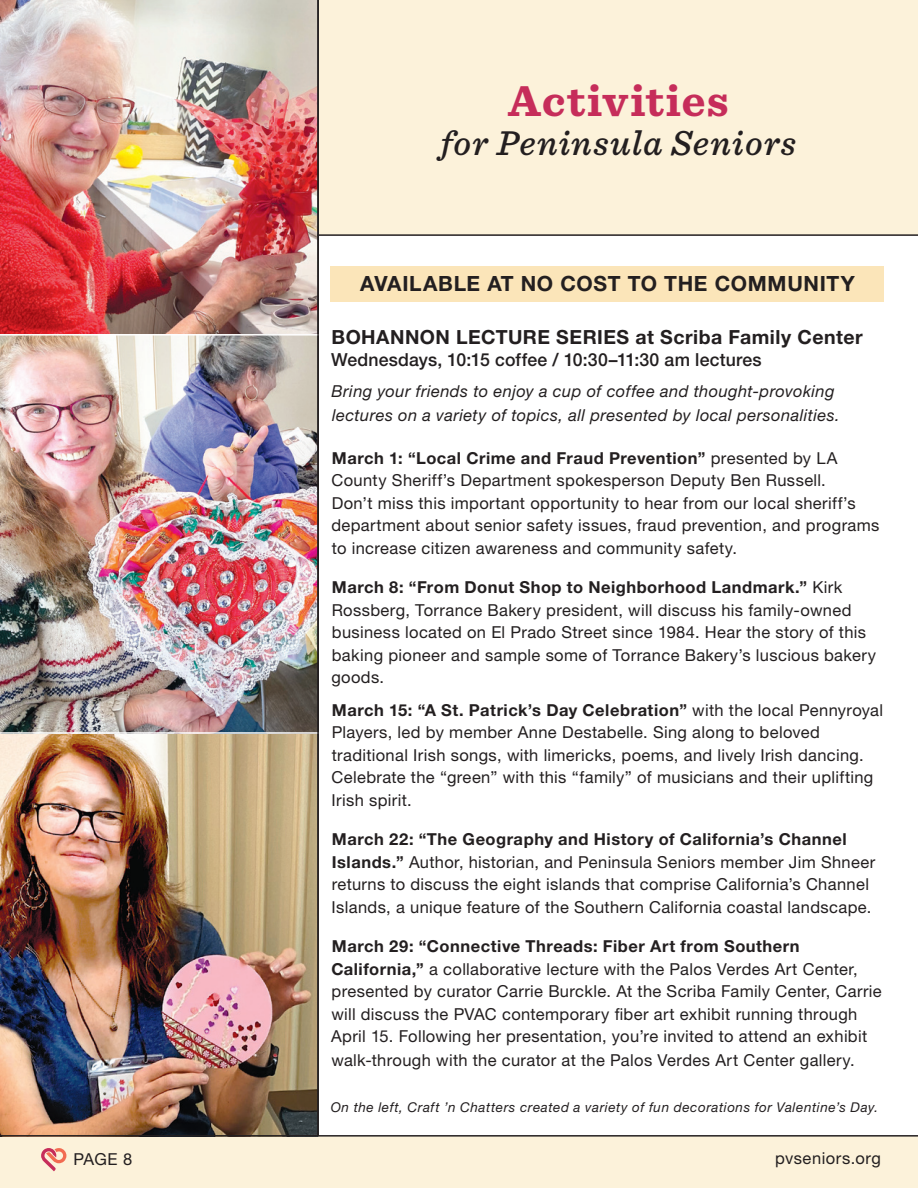
<style>
.page{position:relative;width:918px;height:1188px;background:#fff}
.page>*{position:absolute;margin:0;border:0;box-sizing:border-box;transform-origin:0 0}
.Headlines{font:700 45px "Sentinel";letter-spacing:.025em;color:#c62d5a}
.Headlines-2{font:italic 500 36px "Sentinel";letter-spacing:.03em;color:#231f20}
.t1{font:700 21px "Helvetica Neue LT Std";letter-spacing:.03em;color:#231f20}
.Class_day___time{font:700 19.5px "Helvetica Neue LT Std";letter-spacing:.025em;color:#231f20}
.Class_day___time-2{font:500 18px "Helvetica Neue LT Std";letter-spacing:.01em;color:#231f20}
.t2{font:16.5px/22.5px "Helvetica Neue LT Std";letter-spacing:.02em;color:#231f20}
.Class_day___time-3{font:italic 16.5px/24px "Helvetica Neue LT Std";letter-spacing:.025em;color:#231f20}
.t3{font:italic 13.5px "Helvetica Neue LT Std";letter-spacing:.045em;color:#231f20}
.s1{font-weight:700}
</style>
<div class="page">
<div style="left:0;top:1137px;width:918px;height:51px;background:#fcf2da"></div>
<div style="left:331px;top:266px;width:553px;height:36px;background:#fbe5b9"></div>
<img style="left:0;top:0;width:317px;height:334px">
<img style="left:0;top:336px;width:317px;height:799px">
<div style="left:319px;top:0;width:599px;height:234px;background:#fcf2da"></div>
<hr style="left:318px;top:234px;width:600px;height:2px;background:#231f20">
<hr style="left:0;top:1135px;width:918px;height:2px;background:#231f20">
<svg style="left:41px;top:1148px;width:25px;height:23px"></svg>
<hr style="left:0;top:732px;width:320px;height:2px;background:#fff">
<hr style="left:317px;top:0;width:2px;height:1136px;background:#231f20">
<p class="Headlines" style="left:508px;top:65px;width:222px">Activities</p>
<p class="Headlines-2" style="left:441px;top:115px;width:357px">for Peninsula Seniors</p>
<p class="t1" style="left:360px;top:271px;width:496px">AVAILABLE AT NO COST TO THE COMMUNITY</p>
<p class="Class_day___time" style="left:332px;top:325px;width:533px">BOHANNON LECTURE SERIES at Scriba Family Center</p>
<p class="Class_day___time-2" style="left:331px;top:349px;width:432px">Wednesdays, 10:15 coffee / 10:30–11:30 am lectures</p>
<p class="Class_day___time-3" style="left:332px;top:379px;width:510px">Bring your friends to enjoy a cup of coffee and thought-provoking lectures on a variety of topics, all presented by local personalities.</p>
<p class="t2" style="left:331px;top:446px;width:550px"><span class="s1">March 1: “Local Crime and Fraud Prevention”</span> presented by LA County Sheriff’s Department spokesperson Deputy Ben Russell.<br>Don’t miss this important opportunity to hear from our local sheriff’s department about senior safety issues, fraud prevention, and programs to increase citizen awareness and community safety.</p>
<p class="t2" style="left:331px;top:576px;width:546px"><span class="s1">March 8: “From Donut Shop to Neighborhood Landmark.”</span> Kirk Rossberg, Torrance Bakery president, will discuss his family-owned business located on El Prado Street since 1984. Hear the story of this baking pioneer and sample some of Torrance Bakery’s luscious bakery goods.</p>
<p class="t2" style="left:332px;top:698px;width:553px"><span class="s1">March 15: “A St. Patrick’s Day Celebration”</span> with the local Pennyroyal Players, led by member Anne Destabelle. Sing along to beloved traditional Irish songs, with limericks, poems, and lively Irish dancing.<br>Celebrate the “green” with this “family” of musicians and their uplifting Irish spirit.</p>
<p class="t2" style="left:332px;top:828px;width:545px"><span class="s1">March 22: “The Geography and History of California’s Channel Islands.”</span> Author, historian, and Peninsula Seniors member Jim Shneer returns to discuss the eight islands that comprise California’s Channel Islands, a unique feature of the Southern California coastal landscape.</p>
<p class="t2" style="left:331px;top:935px;width:552px"><span class="s1">March 29: “Connective Threads: Fiber Art from Southern California,”</span> a collaborative lecture with the Palos Verdes Art Center, presented by curator Carrie Burckle. At the Scriba Family Center, Carrie will discuss the PVAC contemporary fiber art exhibit running through April 15. Following her presentation, you’re invited to attend an exhibit</p>
<p class="t2" style="left:331px;top:1049px;width:525px">walk-through with the curator at the Palos Verdes Art Center gallery.</p>
<p class="t3" style="left:331px;top:1099px;width:549px">On the left, Craft ’n Chatters created a variety of fun decorations for Valentine’s Day.</p>
<p class="t2" style="left:73px;top:1148px;width:60px">PAGE 8</p>
<p class="t2" style="left:775px;top:1146px;width:107px">pvseniors.org</p>
</div>
